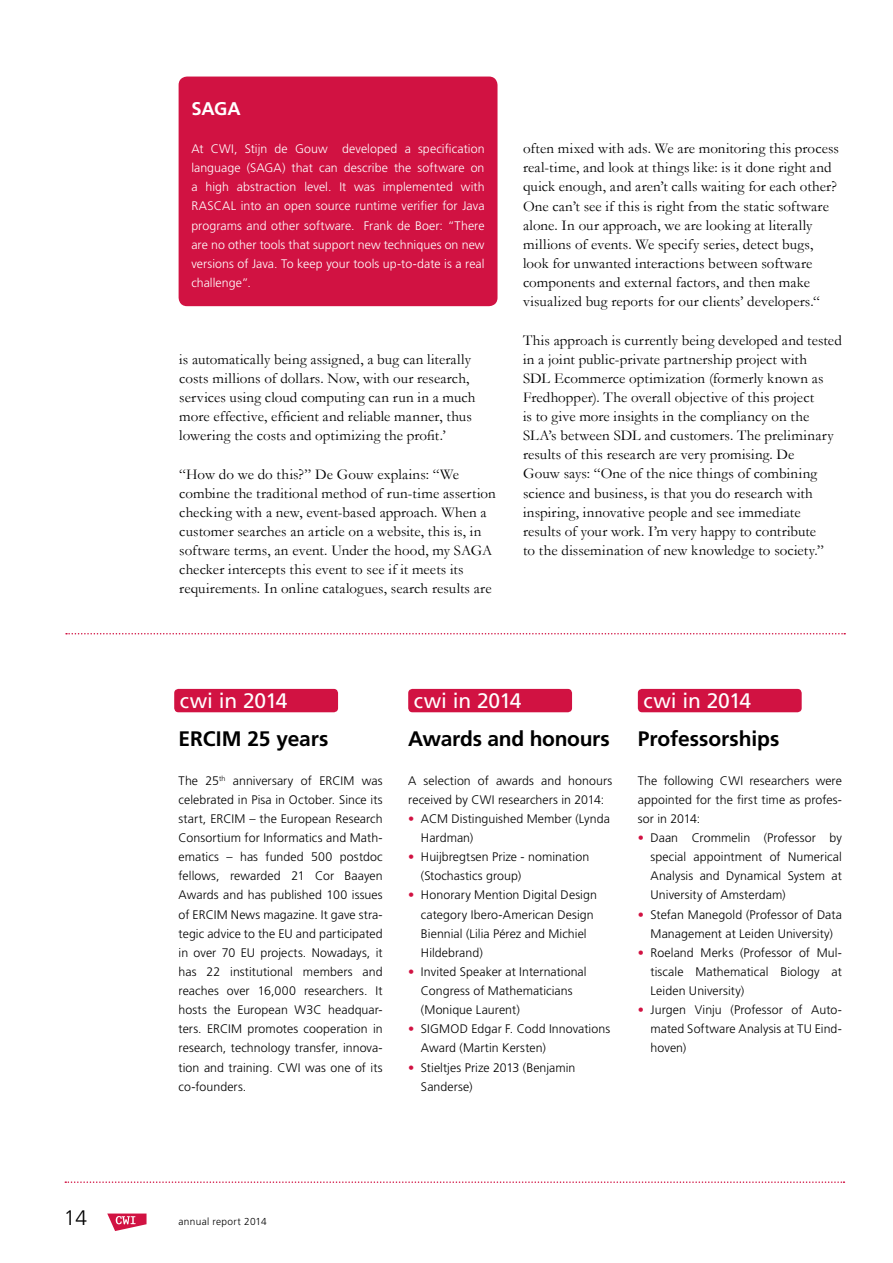
<style>
.page{position:relative;width:893px;height:1263px;background:#fff}
.page>*{position:absolute;margin:0;border:0;box-sizing:border-box;transform-origin:0 0}
.t1{font:700 21px "Frutiger";letter-spacing:-.01em;color:#000}
.t2{font:21px "Frutiger";letter-spacing:-.01em;color:#fff}
.t3{font:300 21px "Frutiger";color:#000}
.t4{font:700 18.3px "Frutiger";color:#fff}
.t5{font:15px/19.2px "Garamond";letter-spacing:.005em;color:#000}
.t6{font:300 12.3px/19.2px "Frutiger";letter-spacing:.005em;color:#000}
.t7{font:300 12.3px/19.2px "Frutiger";letter-spacing:.005em;color:#fff;text-align:justify}
.t8{font:300 10.2px "Frutiger";letter-spacing:.03em;color:#000}
.s1{color:#d11242}
</style>
<div class="page">
<svg style="left:107px;top:1213px;width:40px;height:18px"></svg>
<svg style="left:66px;top:633px;width:779px;height:1px"></svg>
<svg style="left:65px;top:1181px;width:779px;height:2px"></svg>
<div style="left:179px;top:77px;width:318px;height:229px;background:#d11242;border-radius:9px"></div>
<div style="left:174px;top:689px;width:164px;height:23px;background:#d11242;border-radius:4px"></div>
<div style="left:408px;top:689px;width:164px;height:23px;background:#d11242;border-radius:4px"></div>
<div style="left:638px;top:689px;width:164px;height:23px;background:#d11242;border-radius:4px"></div>
<p class="t4" style="left:191px;top:98px;width:51px">SAGA</p>
<p class="t7" style="left:191px;top:139px;width:295px">At CWI, Stijn de Gouw developed a specification language (SAGA) that can describe the software on a high abstraction level. It was implemented with RASCAL into an open source runtime verifier for Java programs and other software. Frank de Boer: “There are no other tools that support new techniques on new versions of Java. To keep your tools up-to-date is a real challenge”.</p>
<p class="t5" style="left:179px;top:349px;width:298px">is automatically being assigned, a bug can literally costs millions of dollars. Now, with our research, services using cloud computing can run in a much more effective, efficient and reliable manner, thus lowering the costs and optimizing the profit.’</p>
<p class="t5" style="left:179px;top:464px;width:318px">“How do we do this?” De Gouw explains: “We combine the traditional method of run-time assertion checking with a new, event-based approach. When a customer searches an article on a website, this is, in software terms, an event. Under the hood, my SAGA checker intercepts this event to see if it meets its requirements. In online catalogues, search results are</p>
<p class="t5" style="left:523px;top:139px;width:317px">often mixed with ads. We are monitoring this process real-time, and look at things like: is it done right and quick enough, and aren’t calls waiting for each other?<br>One can’t see if this is right from the static software alone. In our approach, we are looking at literally millions of events. We specify series, detect bugs, look for unwanted interactions between software components and external factors, and then make visualized bug reports for our clients’ developers.“</p>
<p class="t5" style="left:523px;top:330px;width:320px">This approach is currently being developed and tested in a joint public-private partnership project with<br>SDL Ecommerce optimization (formerly known as Fredhopper). The overall objective of this project<br>is to give more insights in the compliancy on the SLA’s between SDL and customers. The preliminary results of this research are very promising. De<br>Gouw says: “One of the nice things of combining science and business, is that you do research with inspiring, innovative people and see immediate results of your work. I’m very happy to contribute<br>to the dissemination of new knowledge to society.”</p>
<h1 class="t2" style="left:180px;top:688px;width:109px">cwi in 2014</h1>
<h1 class="t2" style="left:414px;top:688px;width:109px">cwi in 2014</h1>
<h1 class="t2" style="left:644px;top:688px;width:109px">cwi in 2014</h1>
<h1 class="t1" style="left:408px;top:727px;width:203px">Awards and honours</h1>
<p class="t6" style="left:408px;top:771px;width:206px">A selection of awards and honours received by CWI researchers in 2014:</p>
<p class="t6" style="left:421px;top:809px;width:190px;text-indent:-13px"><span class="s1">•</span> ACM Distinguished Member (Lynda<br>Hardman)</p>
<p class="t6" style="left:421px;top:847px;width:170px;text-indent:-13px"><span class="s1">•</span> Huijbregtsen Prize - nomination (Stochastics group)</p>
<p class="t6" style="left:421px;top:885px;width:177px;text-indent:-13px"><span class="s1">•</span> Honorary Mention Digital Design category Ibero-American Design<br>Biennial (Lilia Pérez and Michiel<br>Hildebrand)</p>
<p class="t6" style="left:421px;top:962px;width:167px;text-indent:-13px"><span class="s1">•</span> Invited Speaker at International<br>Congress of Mathematicians (Monique Laurent)</p>
<p class="t6" style="left:421px;top:1019px;width:191px;text-indent:-13px"><span class="s1">•</span> SIGMOD Edgar F. Codd Innovations<br>Award (Martin Kersten)</p>
<p class="t6" style="left:421px;top:1058px;width:156px;text-indent:-13px"><span class="s1">•</span> Stieltjes Prize 2013 (Benjamin<br>Sanderse)</p>
<h1 class="t1" style="left:638px;top:727px;width:143px">Professorships</h1>
<p class="t6" style="left:638px;top:771px;width:206px;text-align:justify">The following CWI researchers were appointed for the first time as profes&shy;sor in 2014:</p>
<p class="t6" style="left:651px;top:828px;width:193px;text-align:justify;text-indent:-13px"><span class="s1">•</span> Daan Crommelin (Professor by special appointment of Numerical Analysis and Dynamical System at University of Amsterdam)</p>
<p class="t6" style="left:638px;top:905px;width:206px;text-align:center"><span class="s1">•</span> Stefan Manegold (Professor of Data<br>Management at Leiden University)</p>
<p class="t6" style="left:651px;top:943px;width:193px;text-align:justify;text-indent:-13px"><span class="s1">•</span> Roeland Merks (Professor of Mul&shy;tiscale Mathematical Biology at Leiden University)</p>
<p class="t6" style="left:651px;top:1000px;width:193px;text-align:justify;text-indent:-13px"><span class="s1">•</span> Jurgen Vinju (Professor of Auto&shy;mated Software Analysis at TU Eind&shy;hoven)</p>
<h1 class="t1" style="left:179px;top:727px;width:151px">ERCIM 25 years</h1>
<p class="t6" style="left:179px;top:771px;width:206px;text-align:justify">The 25<sup>th</sup> anniversary of ERCIM was celebrated in Pisa in October. Since its start, ERCIM – the European Research Consortium for Informatics and Math&shy;ematics – has funded 500 postdoc fellows, rewarded 21 Cor Baayen Awards and has published 100 issues of ERCIM News magazine. It gave stra&shy;tegic advice to the EU and participated in over 70 EU projects. Nowadays, it has 22 institutional members and reaches over 16,000 researchers. It hosts the European W3C headquar&shy;ters. ERCIM promotes cooperation in research, technology transfer, innova&shy;tion and training. CWI was one of its co-founders.</p>
<h1 class="t3" style="left:64px;top:1205px;width:25px">14</h1>
<p class="t8" style="left:179px;top:1215px;width:90px">annual report 2014</p>
</div>
